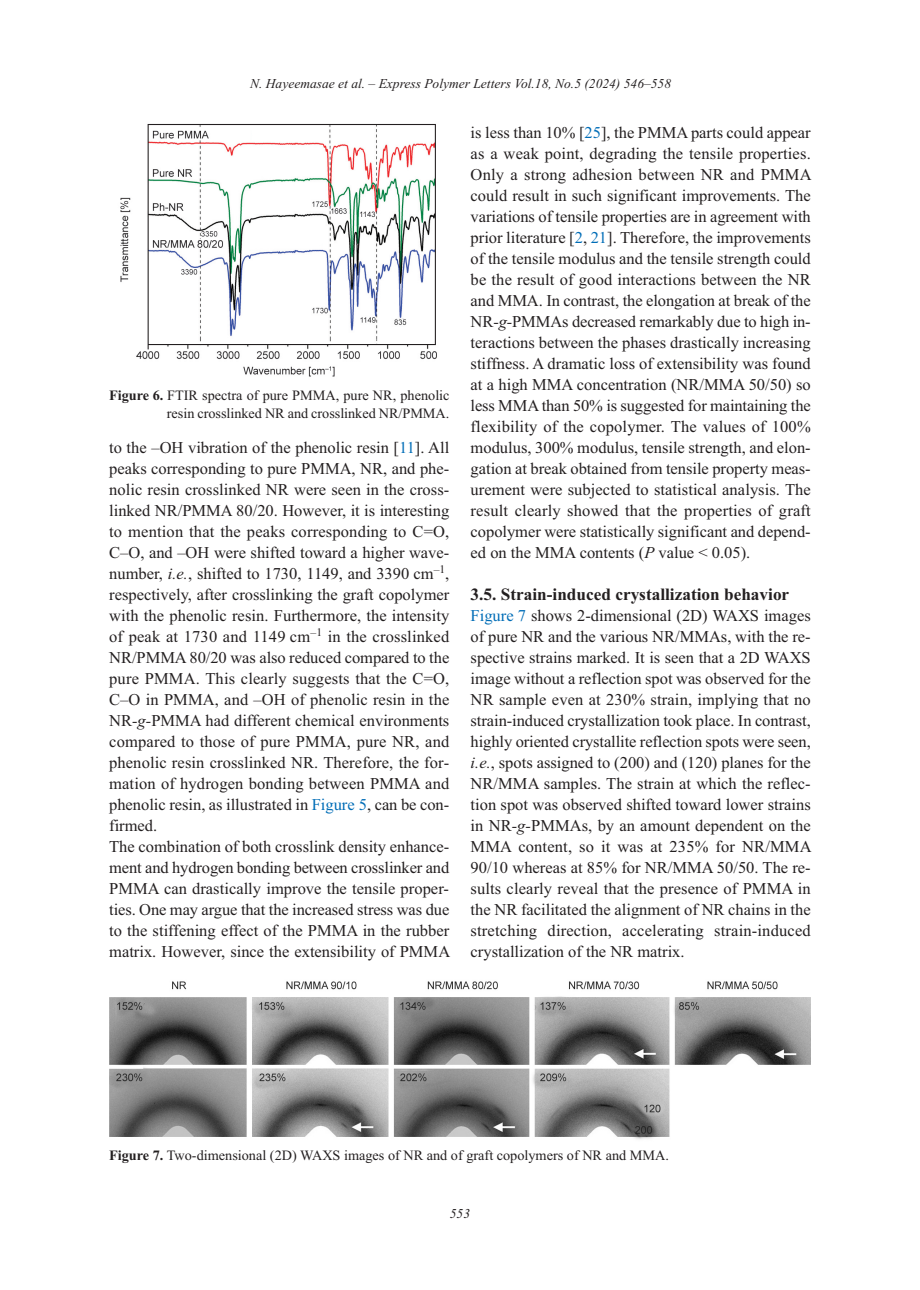
<style>
.page{position:relative;width:920px;height:1290px;background:#fff}
.page>*{position:absolute;margin:0;border:0;box-sizing:border-box;transform-origin:0 0}
.t1{font:700 17.25px "Times New Roman";color:#231f20}
.t2{font:16.5px/21px "Times New Roman";color:#231f20;text-align:justify}
.t3{font:14.25px/18px "Times New Roman";color:#231f20;text-align:right}
.t4{font:italic 13.5px "Times New Roman";color:#231f20}
.s1{font-weight:700}
.s2{color:#006db7}
.s3{font-style:italic}
</style>
<div class="page">
<img style="left:120px;top:124px;width:317px;height:253px">
<img style="left:109px;top:981px;width:702px;height:158px">
<p class="t4" style="left:250px;top:76px;width:422px">N. Hayeemasae et al. – Express Polymer Letters Vol.18, No.5 (2024) 546–558</p>
<p class="t3" style="left:109px;top:386px;width:342px"><span class="s1">Figure 6.</span> FTIR spectra of pure PMMA, pure NR, phenolic resin crosslinked NR and crosslinked NR/PMMA.</p>
<p class="t2" style="left:109px;top:437px;width:343px;text-align:left">to the –OH vibration of the phenolic resin [<span class="s2">11</span>]. All peaks corresponding to pure PMMA, NR, and phe&shy;nolic resin crosslinked NR were seen in the cross&shy;linked NR/PMMA 80/20. However, it is interesting to mention that the peaks corresponding to C=O, C–O, and –OH were shifted toward a higher wave&shy;number, <span class="s3">i.e.</span>, shifted to 1730, 1149, and 3390 cm<sup>–1</sup>, respectively, after crosslinking the graft copolymer with the phenolic resin. Furthermore, the intensity of peak at 1730 and 1149 cm<sup>–1</sup> in the crosslinked NR/PMMA 80/20 was also reduced compared to the pure PMMA. This clearly suggests that the C=O, C–O in PMMA, and –OH of phenolic resin in the NR<span class="s3">-g-</span>PMMA had different chemical environments compared to those of pure PMMA, pure NR, and phenolic resin crosslinked NR. Therefore, the for&shy;mation of hydrogen bonding between PMMA and phenolic resin, as illustrated in <span class="s2">Figure 5</span>, can be con&shy;firmed.<br>The combination of both crosslink density enhance&shy;ment and hydrogen bonding between crosslinker and PMMA can drastically improve the tensile proper&shy;ties. One may argue that the increased stress was due to the stiffening effect of the PMMA in the rubber matrix. However, since the extensibility of PMMA</p>
<p class="t2" style="left:471px;top:122px;width:343px">is less than 10% [<span class="s2">25</span>], the PMMA parts could appear as a weak point, degrading the tensile properties.<br>Only a strong adhesion between NR and PMMA could result in such significant improvements. The variations of tensile properties are in agreement with prior literature [<span class="s2">2</span>, <span class="s2">21</span>]. Therefore, the improvements of the tensile modulus and the tensile strength could be the result of good interactions between the NR and MMA. In contrast, the elongation at break of the NR<span class="s3">-g-</span>PMMAs decreased remarkably due to high in&shy;teractions between the phases drastically increasing stiffness. A dramatic loss of extensibility was found at a high MMA concentration (NR/MMA 50/50) so less MMA than 50% is suggested for maintaining the flexibility of the copolymer. The values of 100% modulus, 300% modulus, tensile strength, and elon&shy;gation at break obtained from tensile property meas&shy;urement were subjected to statistical analysis. The result clearly showed that the properties of graft copolymer were statistically significant and depend&shy;ed on the MMA contents (<span class="s3">P</span> value &lt; 0.05).</p>
<p class="t1" style="left:471px;top:584px;width:320px">3.5. Strain-induced crystallization behavior</p>
<p class="t2" style="left:471px;top:605px;width:343px"><span class="s2">Figure 7</span> shows 2-dimensional (2D) WAXS images of pure NR and the various NR/MMAs, with the re&shy;spective strains marked. It is seen that a 2D WAXS image without a reflection spot was observed for the NR sample even at 230% strain, implying that no strain-induced crystallization took place. In contrast, highly oriented crystallite reflection spots were seen, <span class="s3">i.e.</span>, spots assigned to (200) and (120) planes for the NR/MMA samples. The strain at which the reflec&shy;tion spot was observed shifted toward lower strains in NR<span class="s3">-g-</span>PMMAs, by an amount dependent on the MMA content, so it was at 235% for NR/MMA 90/10 whereas at 85% for NR/MMA 50/50. The re&shy;sults clearly reveal that the presence of PMMA in the NR facilitated the alignment of NR chains in the stretching direction, accelerating strain-induced crystallization of the NR matrix.</p>
<p class="t3" style="left:109px;top:1146px;width:561px"><span class="s1">Figure 7.</span> Two-dimensional (2D) WAXS images of NR and of graft copolymers of NR and MMA.</p>
<p class="t4" style="left:450px;top:1205px;width:22px">553</p>
</div>
